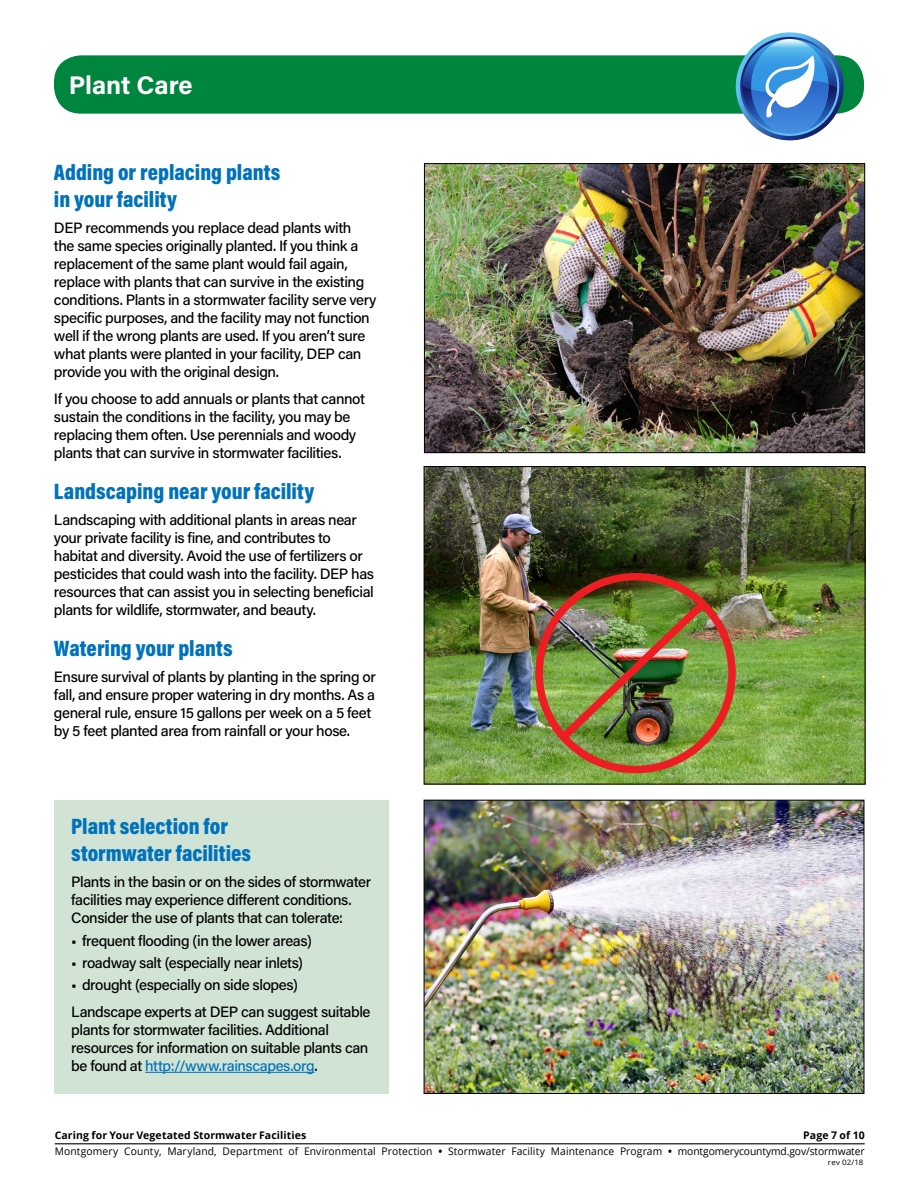
<style>
.page{position:relative;width:918px;height:1188px;background:#fff}
.page>*{position:absolute;margin:0;border:0;box-sizing:border-box;transform-origin:0 0}
.head1_white{font:700 25.5px "Acumin Pro";letter-spacing:-.005em;color:#fff}
.New_head{font:900 22.5px/27px "Acumin Pro Cond";color:#0072bc}
.body{font:500 15px/18px "Acumin Pro";letter-spacing:-.03em;color:#000}
.t1{font:10.5px/15.9px "Open Sans";letter-spacing:.01em;color:#000;text-align:right}
.t2{font:700 10.5px "Open Sans";letter-spacing:.01em;color:#000}
.t3{font:7.5px "Open Sans";letter-spacing:.02em;color:#000;scale:1.05 1}
.s1{color:#0072bc}
.s2{font-weight:700}
</style>
<div class="page">
<hr style="left:55px;top:1143px;width:810px;height:1px;background:#000">
<div style="left:54px;top:55px;width:810px;height:59px;background:#00853f;border-radius:27px"></div>
<svg style="left:736px;top:32px;width:113px;height:108px"></svg>
<div style="left:54px;top:800px;width:335px;height:294px;background:#d0e3d4"></div>
<hr style="left:145px;top:1072px;width:170px;height:1px;background:#0072bc">
<img style="left:426px;top:165px;width:437px;height:286px">
<div style="left:424px;top:163px;width:441px;height:290px;border:1px solid #000"></div>
<img style="left:426px;top:468px;width:437px;height:314px">
<div style="left:424px;top:466px;width:441px;height:318px;border:1px solid #000"></div>
<div style="left:535px;top:573px;width:201px;height:200px;border:8px solid #ed1d24;border-radius:50%"></div>
<img style="left:551px;top:594px;width:162px;height:155px">
<img style="left:426px;top:802px;width:436px;height:290px">
<div style="left:424px;top:800px;width:440px;height:294px;border:1px solid #000"></div>
<p class="head1_white" style="left:69px;top:67px;width:125px">Plant Care</p>
<p class="New_head" style="left:54px;top:158px;width:228px">Adding or replacing plants in your facility</p>
<p class="body" style="left:54px;top:219px;width:324px">DEP recommends you replace dead plants with<br>the same species originally planted. If you think a replacement of the same plant would fail again, replace with plants that can survive in the existing conditions. Plants in a stormwater facility serve very specific purposes, and the facility may not function well if the wrong plants are used. If you aren’t sure what plants were planted in your facility, DEP can provide you with the original design.</p>
<p class="body" style="left:54px;top:389px;width:313px">If you choose to add annuals or plants that cannot sustain the conditions in the facility, you may be replacing them often. Use perennials and woody plants that can survive in stormwater facilities.</p>
<p class="New_head" style="left:54px;top:477px;width:262px">Landscaping near your facility</p>
<p class="body" style="left:54px;top:510px;width:322px">Landscaping with additional plants in areas near your private facility is fine, and contributes to habitat and diversity. Avoid the use of fertilizers or pesticides that could wash into the facility. DEP has resources that can assist you in selecting beneficial plants for wildlife, stormwater, and beauty.</p>
<p class="New_head" style="left:54px;top:634px;width:180px">Watering your plants</p>
<p class="body" style="left:54px;top:667px;width:323px">Ensure survival of plants by planting in the spring or fall, and ensure proper watering in dry months. As a general rule, ensure 15 gallons per week on a 5 feet by 5 feet planted area from rainfall or your hose.</p>
<p class="New_head" style="left:71px;top:812px;width:181px">Plant selection for stormwater facilities</p>
<p class="body" style="left:71px;top:872px;width:301px">Plants in the basin or on the sides of stormwater facilities may experience different conditions.<br>Consider the use of plants that can tolerate:</p>
<p class="body" style="left:71px;top:931px;width:242px">• frequent flooding (in the lower areas)</p>
<p class="body" style="left:71px;top:953px;width:233px">• roadway salt (especially near inlets)</p>
<p class="body" style="left:71px;top:975px;width:228px">• drought (especially on side slopes)</p>
<p class="body" style="left:71px;top:1002px;width:301px">Landscape experts at DEP can suggest suitable plants for stormwater facilities. Additional resources for information on suitable plants can be found at <span class="s1">http://www.rainscapes.org</span>.</p>
<p class="t2" style="left:55px;top:1128px;width:253px">Caring for Your Vegetated Stormwater Facilities</p>
<p class="t1" style="left:55px;top:1127px;width:812px"><span class="s2">Page 7 of 10<br></span>Montgomery County, Maryland, Department of Environmental Protection <span class="s2">•</span> Stormwater Facility Maintenance Program <span class="s2">•</span> montgomerycountymd.gov/stormwater</p>
<p class="t3" style="left:828px;top:1157px;width:35px">rev 02/18</p>
</div>
